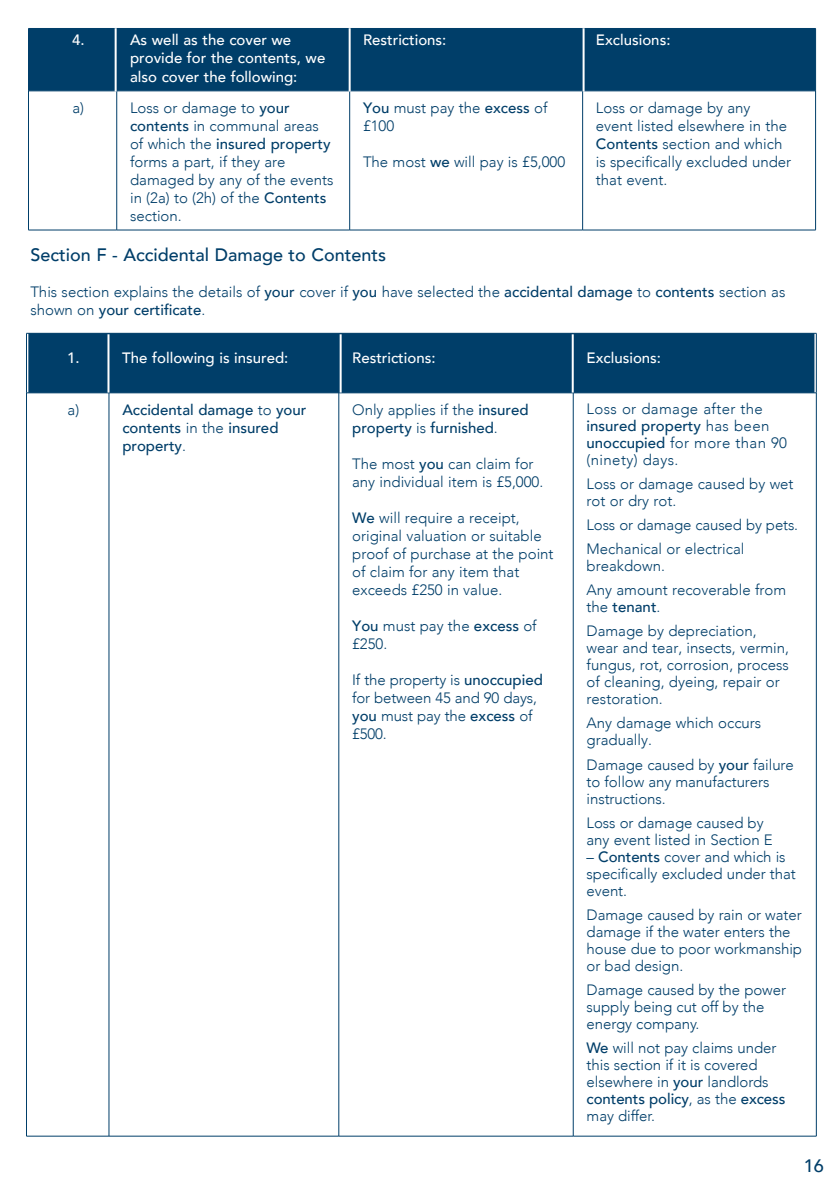
<style>
.page{position:relative;width:840px;height:1191px;background:#fff}
.page>*{position:absolute;margin:0;border:0;box-sizing:border-box;transform-origin:0 0}
.t1{font:500 18px "Avenir";color:#003e69}
.t2{font:300 15px/18px "Avenir";color:#003e69}
.t3{font:500 15px/18px "Avenir";color:#fff}
.t4{font:500 15px/18px "Avenir";color:#003e69}
.t5{font:300 15px/17px "Avenir";letter-spacing:.025em;color:#003e69}
.s1{font-weight:500}
.s2{font-weight:300}
</style>
<div class="page">
<div style="left:28px;top:333px;width:786px;height:599px;background:#003e69"></div>
<div style="left:27px;top:393px;width:788px;height:742px;background:#fff"></div>
<hr style="left:26px;top:333px;width:83px;height:1px;background:#003e69">
<hr style="left:26px;top:333px;width:1px;height:60px;background:#003e69">
<hr style="left:573px;top:333px;width:243px;height:1px;background:#003e69">
<hr style="left:815px;top:333px;width:1px;height:60px;background:#003e69">
<hr style="left:26px;top:392px;width:83px;height:1px;background:#003e69">
<hr style="left:26px;top:393px;width:1px;height:743px;background:#003e69">
<hr style="left:109px;top:393px;width:1px;height:743px;background:#003e69">
<hr style="left:338px;top:393px;width:1px;height:743px;background:#003e69">
<hr style="left:573px;top:392px;width:243px;height:1px;background:#003e69">
<hr style="left:572px;top:393px;width:1px;height:743px;background:#003e69">
<hr style="left:815px;top:393px;width:1px;height:743px;background:#003e69">
<hr style="left:26px;top:1135px;width:83px;height:1px;background:#003e69">
<hr style="left:109px;top:1135px;width:229px;height:1px;background:#003e69">
<hr style="left:338px;top:1135px;width:235px;height:1px;background:#003e69">
<hr style="left:573px;top:1135px;width:243px;height:1px;background:#003e69">
<hr style="left:571px;top:334px;width:2px;height:58px;background:#fff">
<hr style="left:107px;top:334px;width:2px;height:58px;background:#fff">
<hr style="left:339px;top:334px;width:2px;height:58px;background:#fff">
<div style="left:29px;top:29px;width:785px;height:61px;background:#003e69"></div>
<svg style="left:29px;top:91px;width:785px;height:139px"></svg>
<hr style="left:28px;top:28px;width:89px;height:1px;background:#003e69">
<hr style="left:28px;top:29px;width:1px;height:62px;background:#003e69">
<hr style="left:117px;top:28px;width:232px;height:1px;background:#003e69">
<hr style="left:349px;top:28px;width:233px;height:1px;background:#003e69">
<hr style="left:582px;top:28px;width:233px;height:1px;background:#003e69">
<hr style="left:814px;top:29px;width:1px;height:62px;background:#003e69">
<hr style="left:28px;top:90px;width:89px;height:1px;background:#003e69">
<hr style="left:28px;top:91px;width:1px;height:139px;background:#003e69">
<hr style="left:117px;top:90px;width:232px;height:1px;background:#003e69">
<hr style="left:116px;top:91px;width:1px;height:139px;background:#003e69">
<hr style="left:349px;top:90px;width:233px;height:1px;background:#003e69">
<hr style="left:349px;top:91px;width:1px;height:139px;background:#003e69">
<hr style="left:582px;top:90px;width:233px;height:1px;background:#003e69">
<hr style="left:582px;top:91px;width:1px;height:139px;background:#003e69">
<hr style="left:814px;top:91px;width:1px;height:139px;background:#003e69">
<hr style="left:28px;top:230px;width:89px;height:1px;background:#003e69">
<hr style="left:117px;top:230px;width:232px;height:1px;background:#003e69">
<hr style="left:349px;top:230px;width:233px;height:1px;background:#003e69">
<hr style="left:582px;top:230px;width:233px;height:1px;background:#003e69">
<hr style="left:582px;top:28px;width:2px;height:64px;background:#fff">
<hr style="left:115px;top:28px;width:2px;height:64px;background:#fff">
<hr style="left:348px;top:28px;width:2px;height:64px;background:#fff">
<p class="t3" style="left:72px;top:30px;width:14px">4.</p>
<p class="t3" style="left:130px;top:30px;width:197px">As well as the cover we provide for the contents, we also cover the following:</p>
<p class="t3" style="left:363px;top:30px;width:85px">Restrictions:</p>
<p class="t3" style="left:595px;top:30px;width:76px">Exclusions:</p>
<p class="t2" style="left:72px;top:99px;width:13px">a)</p>
<p class="t2" style="left:130px;top:99px;width:205px">Loss or damage to <span class="s1">your contents</span> in communal areas of which the <span class="s1">insured property </span>forms a part, if they are damaged by any of the events in (2a) to (2h) of the <span class="s1">Contents </span>section.</p>
<p class="t2" style="left:363px;top:99px;width:186px"><span class="s1">You</span> must pay the <span class="s1">excess</span> of £100</p>
<p class="t2" style="left:595px;top:99px;width:197px">Loss or damage by any event listed elsewhere in the<br><span class="s1">Contents</span> section and which is specifically excluded under that event.</p>
<p class="t2" style="left:363px;top:153px;width:203px">The most <span class="s1">we</span> will pay is £5,000</p>
<p class="t1" style="left:30px;top:239px;width:357px">Section F - Accidental Damage to Contents</p>
<p class="t2" style="left:30px;top:283px;width:756px">This section explains the details of <span class="s1">your</span> cover if <span class="s1">you</span> have selected the <span class="s1">accidental damage</span> to <span class="s1">contents</span> section as shown on <span class="s1">your certificate</span>.</p>
<p class="t3" style="left:67px;top:348px;width:14px">1.</p>
<p class="t3" style="left:122px;top:348px;width:167px">The following is insured:</p>
<p class="t3" style="left:352px;top:348px;width:85px">Restrictions:</p>
<p class="t3" style="left:586px;top:348px;width:76px">Exclusions:</p>
<p class="t2" style="left:67px;top:401px;width:13px">a)</p>
<p class="t4" style="left:122px;top:400px;width:185px">Accidental damage <span class="s2">to</span> your contents <span class="s2">in the</span> insured property<span class="s2">.</span></p>
<p class="t4" style="left:352px;top:400px;width:178px"><span class="s2">Only applies if the</span> insured property <span class="s2">is</span> furnished<span class="s2">.</span></p>
<p class="t2" style="left:352px;top:455px;width:192px">The most <span class="s1">you</span> can claim for any individual item is £5,000.</p>
<p class="t2" style="left:352px;top:509px;width:203px"><span class="s1">We</span> will require a receipt, original valuation or suitable proof of purchase at the point of claim for any item that exceeds £250 in value.</p>
<p class="t2" style="left:352px;top:617px;width:186px"><span class="s1">You</span> must pay the <span class="s1">excess</span> of £250.</p>
<p class="t2" style="left:352px;top:671px;width:192px">If the property is <span class="s1">unoccupied </span>for between 45 and 90 days, <span class="s1">you</span> must pay the <span class="s1">excess</span> of £500.</p>
<p class="t5" style="left:586px;top:400px;width:202px">Loss or damage after the <span class="s1">insured property</span> has been <span class="s1">unoccupied</span> for more than 90 (ninety) days.</p>
<p class="t2" style="left:586px;top:475px;width:208px;line-height:17px">Loss or damage caused by wet rot or dry rot.</p>
<p class="t2" style="left:586px;top:513px;width:213px;line-height:24px">Loss or damage caused by pets.<br>Mechanical or electrical</p>
<p class="t2" style="left:586px;top:554px;width:201px;line-height:24px">breakdown.<br>Any amount recoverable from</p>
<p class="t2" style="left:586px;top:595px;width:172px;line-height:24px">the <span class="s1">tenant</span>.<br>Damage by depreciation,</p>
<p class="t2" style="left:586px;top:639px;width:204px;line-height:17px">wear and tear, insects, vermin, fungus, rot, corrosion, process of cleaning, dyeing, repair or restoration.</p>
<p class="t2" style="left:586px;top:715px;width:176px;line-height:17px">Any damage which occurs gradually.</p>
<p class="t2" style="left:586px;top:756px;width:209px;line-height:17px">Damage caused by <span class="s1">your</span> failure to follow any manufacturers instructions.</p>
<p class="t2" style="left:586px;top:814px;width:188px;line-height:17px">Loss or damage caused by any event listed in Section E</p>
<p class="t2" style="left:586px;top:848px;width:210px;line-height:17px">– <span class="s1">Contents</span> cover and which is specifically excluded under that event.</p>
<p class="t2" style="left:586px;top:906px;width:217px;line-height:17px">Damage caused by rain or water damage if the water enters the house due to poor workmanship or bad design.</p>
<p class="t2" style="left:586px;top:981px;width:201px;line-height:17px">Damage caused by the power supply being cut off by the energy company.</p>
<p class="t2" style="left:586px;top:1039px;width:200px;line-height:17px"><span class="s1">We</span> will not pay claims under this section if it is covered elsewhere in <span class="s1">your</span> landlords <span class="s1">contents policy</span>, as the <span class="s1">excess </span>may differ.</p>
<p class="t1" style="left:803px;top:1149px;width:22px">16</p>
</div>
